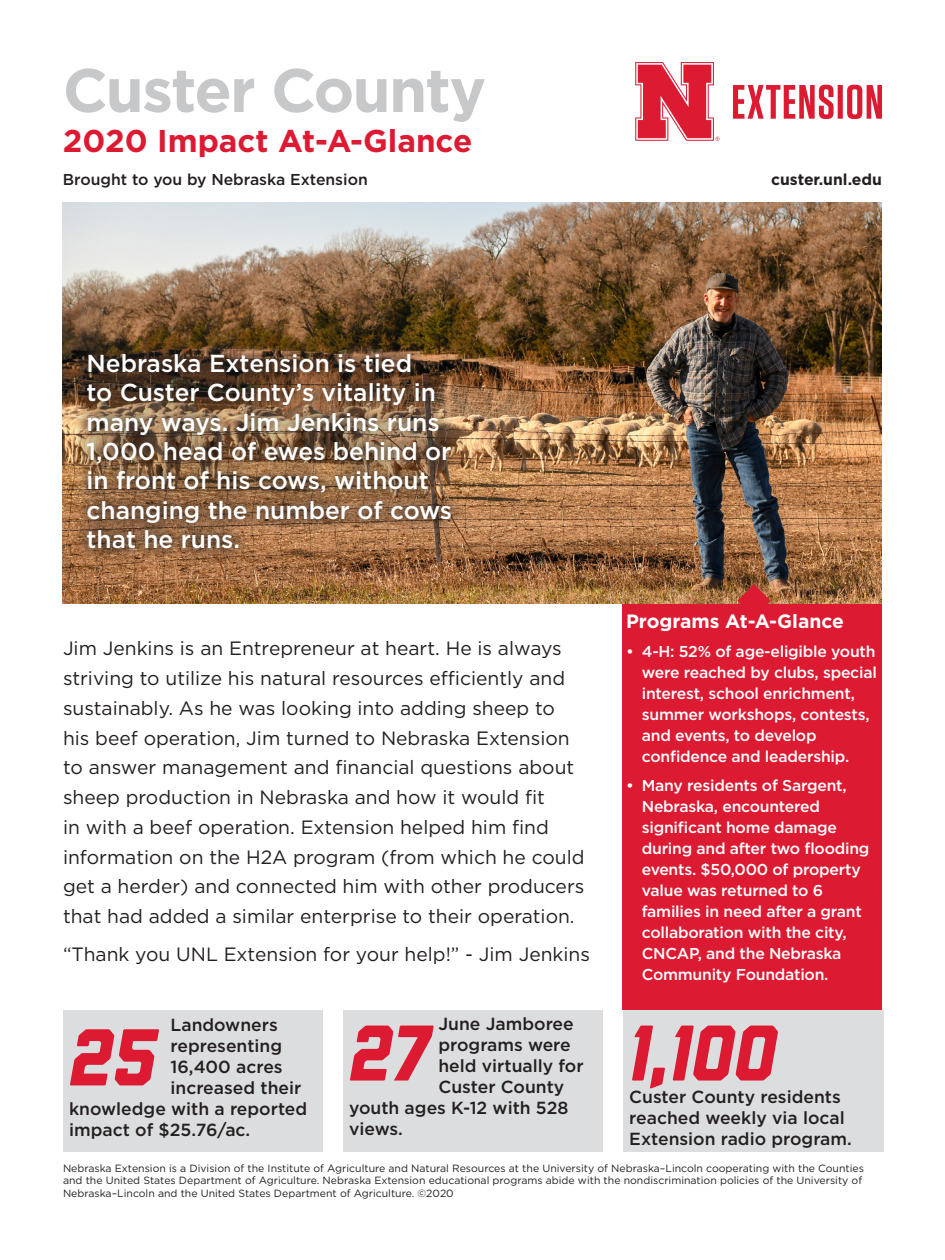
<style>
.page{position:relative;width:945px;height:1260px;background:#fff}
.page>*{position:absolute;margin:0;border:0;box-sizing:border-box;transform-origin:0 0}
.t1{font:italic 800 80.5px "Liberator";color:#dc1a32}
.t2{font:italic 800 78.75px "Liberator";color:#dc1a32}
.t3{font:700 61.25px "Gotham";letter-spacing:-.03em;color:#c7c8ca}
.t4{font:700 31.5px "Gotham";color:#dc1a32}
.t5{font:500 24.5px/29.4px "Gotham";color:#fff}
.t6{font:19.25px/29.8px "Gotham";color:#231f20}
.t7{font:700 19.25px "Gotham";color:#fff}
.t8{font:500 17.5px/21px "Gotham";color:#231f20}
.t9{font:500 15.75px/21px "Gotham";letter-spacing:-.015em;color:#fff}
.t10{font:500 15.75px "Gotham";color:#231f20}
.t11{font:700 15.75px "Gotham";color:#231f20}
.t12{font:10.5px/12.6px "Gotham";color:#231f20}
</style>
<div class="page">
<div style="left:63px;top:1010px;width:259px;height:142px;background:#dcdddf"></div>
<img style="left:63px;top:203px;width:819px;height:401px">
<div style="left:343px;top:1010px;width:259px;height:142px;background:#dcdddf"></div>
<div style="left:623px;top:1010px;width:261px;height:142px;background:#dcdddf"></div>
<svg style="left:733px;top:85px;width:149px;height:34px"></svg>
<svg style="left:635px;top:62px;width:85px;height:79px"></svg>
<div style="left:623px;top:604px;width:259px;height:406px;background:#dc1a32"></div>
<div style="left:71px;top:336px;width:397px;height:230px;background:#231f20;opacity:.75"></div>
<svg style="left:737px;top:584px;width:34px;height:20px"></svg>
<p class="t3" style="left:63px;top:50px;width:425px">Custer County</p>
<p class="t4" style="left:63px;top:120px;width:411px">2020 Impact At-A-Glance</p>
<p class="t10" style="left:63px;top:169px;width:307px">Brought to you by Nebraska Extension</p>
<p class="t11" style="left:771px;top:169px;width:112px">custer.unl.edu</p>
<p class="t5" style="left:87px;top:348px;width:367px">Nebraska Extension is tied<br>to Custer County’s vitality in many ways. Jim Jenkins runs<br>1,000 head of ewes behind or in front of his cows, without changing the number of cows that he runs.</p>
<p class="t6" style="left:63px;top:633px;width:523px">Jim Jenkins is an Entrepreneur at heart. He is always striving to utilize his natural resources efficiently and sustainably. As he was looking into adding sheep to his beef operation, Jim turned to Nebraska Extension to answer management and financial questions about sheep production in Nebraska and how it would fit<br>in with a beef operation. Extension helped him find information on the H2A program (from which he could get a herder) and connected him with other producers that had added a similar enterprise to their operation.</p>
<p class="t6" style="left:63px;top:939px;width:529px">“Thank you UNL Extension for your help!” - Jim Jenkins</p>
<p class="t7" style="left:626px;top:609px;width:219px">Programs At-A-Glance</p>
<p class="t9" style="left:642px;top:641px;width:237px;text-indent:-16px">• 4-H: 52% of age-eligible youth were reached by clubs, special interest, school enrichment, summer workshops, contests, and events, to develop confidence and leadership.</p>
<p class="t9" style="left:642px;top:775px;width:229px;text-indent:-16px">• Many residents of Sargent,<br>Nebraska, encountered significant home damage during and after two flooding events. $50,000 of property value was returned to 6 families in need after a grant collaboration with the city,<br>CNCAP, and the Nebraska<br>Community Foundation.</p>
<p class="t8" style="left:438px;top:1013px;width:137px">June Jamboree</p>
<p class="t8" style="left:438px;top:1034px;width:134px">programs were</p>
<p class="t8" style="left:438px;top:1055px;width:147px">held virtually for</p>
<p class="t8" style="left:438px;top:1076px;width:127px">Custer County</p>
<p class="t8" style="left:349px;top:1097px;width:221px">youth ages K-12 with 528</p>
<p class="t8" style="left:349px;top:1118px;width:55px">views.</p>
<p class="t8" style="left:171px;top:1014px;width:109px">Landowners</p>
<p class="t8" style="left:171px;top:1035px;width:113px">representing</p>
<p class="t8" style="left:171px;top:1056px;width:114px">16,400 acres</p>
<p class="t8" style="left:171px;top:1077px;width:132px">increased their</p>
<p class="t8" style="left:69px;top:1098px;width:240px">knowledge with a reported</p>
<p class="t8" style="left:69px;top:1119px;width:183px">impact of $25.76/ac.</p>
<p class="t1" style="left:69px;top:1014px;width:89px">25</p>
<p class="t2" style="left:349px;top:1011px;width:82px">27</p>
<p class="t2" style="left:629px;top:1011px;width:149px">1,100</p>
<p class="t8" style="left:629px;top:1086px;width:224px">Custer County residents reached weekly via local<br>Extension radio program.</p>
<p class="t12" style="left:63px;top:1161px;width:803px">Nebraska Extension is a Division of the Institute of Agriculture and Natural Resources at the University of Nebraska–Lincoln cooperating with the Counties and the United States Department of Agriculture. Nebraska Extension educational programs abide with the nondiscrimination policies of the University of<br>Nebraska–Lincoln and the United States Department of Agriculture. ©2020</p>
</div>
